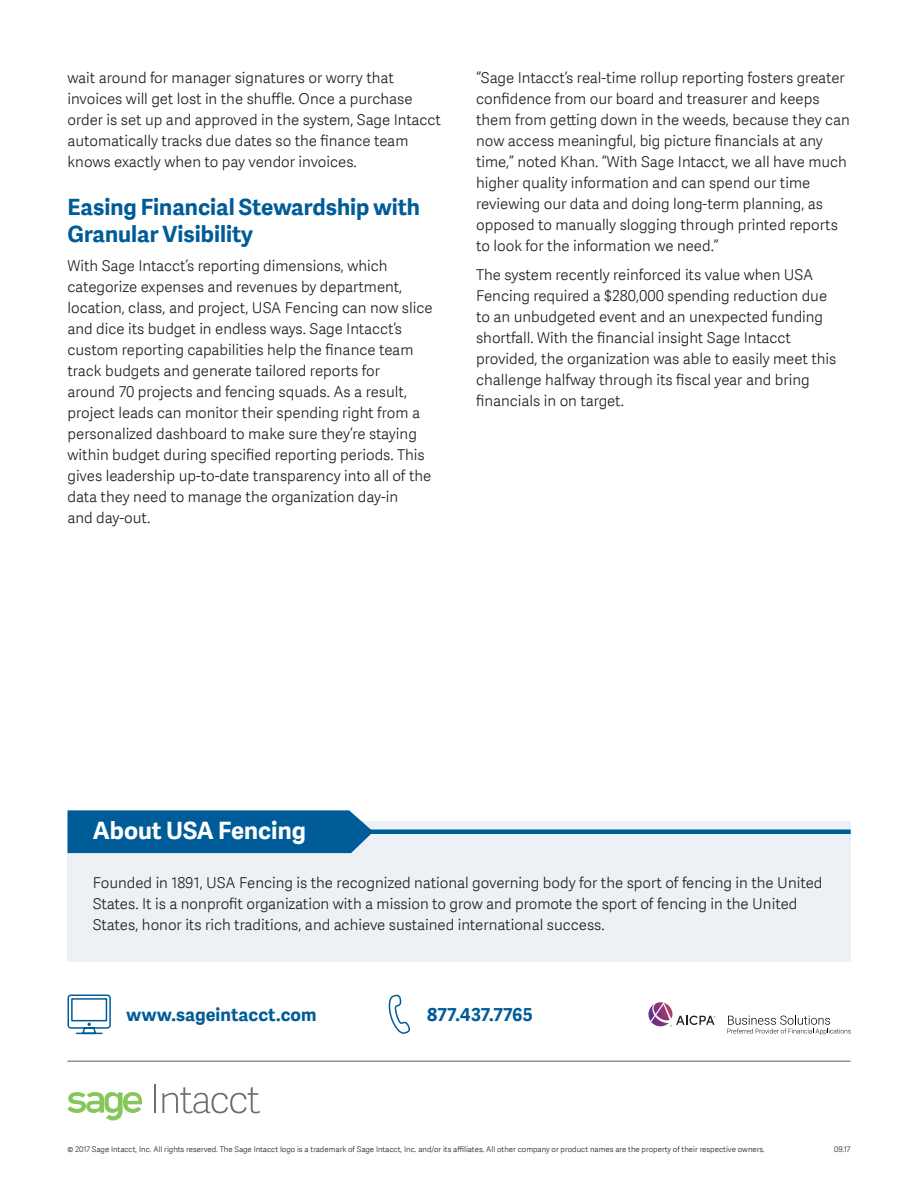
<style>
.page{position:relative;width:918px;height:1188px;background:#fff}
.page>*{position:absolute;margin:0;border:0;box-sizing:border-box;transform-origin:0 0}
.Boiler_plate_head{font:700 24px "Adelle Sans SAGE";color:#fff}
.Head_1{font:700 22.5px/27px "Adelle Sans SAGE";color:#005c98}
.Footer_Contact_Info{font:700 18px "Adelle Sans SAGE";letter-spacing:.005em;color:#005c98}
.body_Copy_New{font:15px/21px "Adelle Sans SAGE Lt";color:#231f20}
.Copyright_info{font:7.8px "Adelle Sans SAGE Lt";color:#231f20}
</style>
<div class="page">
<div style="left:68px;top:821px;width:783px;height:141px;background:#ecf1f6"></div>
<div style="left:280px;top:829px;width:571px;height:5px;background:#005c98"></div>
<hr style="left:68px;top:1061px;width:782px;height:1px;background:#8e8a8a">
<svg style="left:67px;top:994px;width:44px;height:41px"></svg>
<svg style="left:388px;top:994px;width:22px;height:40px"></svg>
<svg style="left:67px;top:1092px;width:75px;height:29px"></svg>
<svg style="left:155px;top:1085px;width:1px;height:28px"></svg>
<svg style="left:162px;top:1087px;width:98px;height:26px"></svg>
<svg style="left:648px;top:1002px;width:67px;height:24px"></svg>
<svg style="left:727px;top:1015px;width:124px;height:20px"></svg>
<div style="left:68px;top:810px;width:305px;height:43px;background:#005c98"></div>
<p class="body_Copy_New" style="left:68px;top:66px;width:375px">wait around for manager signatures or worry that invoices will get lost in the shuffle. Once a purchase order is set up and approved in the system, Sage Intacct automatically tracks due dates so the finance team knows exactly when to pay vendor invoices.</p>
<p class="Head_1" style="left:68px;top:192px;width:354px">Easing Financial Stewardship with<br>Granular Visibility</p>
<p class="body_Copy_New" style="left:68px;top:255px;width:367px">With Sage Intacct’s reporting dimensions, which categorize expenses and revenues by department, location, class, and project, USA Fencing can now slice and dice its budget in endless ways. Sage Intacct’s custom reporting capabilities help the finance team track budgets and generate tailored reports for<br>around 70 projects and fencing squads. As a result, project leads can monitor their spending right from a personalized dashboard to make sure they’re staying within budget during specified reporting periods. This gives leadership up-to-date transparency into all of the data they need to manage the organization day-in<br>and day-out.</p>
<p class="body_Copy_New" style="left:476px;top:66px;width:375px">“Sage Intacct’s real-time rollup reporting fosters greater confidence from our board and treasurer and keeps them from getting down in the weeds, because they can now access meaningful, big picture financials at any time,” noted Khan. “With Sage Intacct, we all have much higher quality information and can spend our time reviewing our data and doing long-term planning, as opposed to manually slogging through printed reports to look for the information we need.”</p>
<p class="body_Copy_New" style="left:476px;top:264px;width:362px">The system recently reinforced its value when USA Fencing required a $280,000 spending reduction due to an unbudgeted event and an unexpected funding shortfall. With the financial insight Sage Intacct provided, the organization was able to easily meet this challenge halfway through its fiscal year and bring financials in on target.</p>
<p class="Boiler_plate_head" style="left:93px;top:812px;width:215px">About USA Fencing</p>
<p class="body_Copy_New" style="left:93px;top:872px;width:731px">Founded in 1891, USA Fencing is the recognized national governing body for the sport of fencing in the United<br>States. It is a nonprofit organization with a mission to grow and promote the sport of fencing in the United<br>States, honor its rich traditions, and achieve sustained international success.</p>
<p class="Footer_Contact_Info" style="left:127px;top:1002px;width:191px">www.sageintacct.com</p>
<p class="Footer_Contact_Info" style="left:427px;top:1002px;width:107px">877.437.7765</p>
<p class="Copyright_info" style="left:67px;top:1143px;width:699px">© 2017 Sage Intacct, Inc. All rights reserved. The Sage Intacct logo is a trademark of Sage Intacct, Inc. and/or its affiliates. All other company or product names are the property of their respective owners.</p>
<p class="Copyright_info" style="left:834px;top:1143px;width:18px">09.17</p>
</div>
